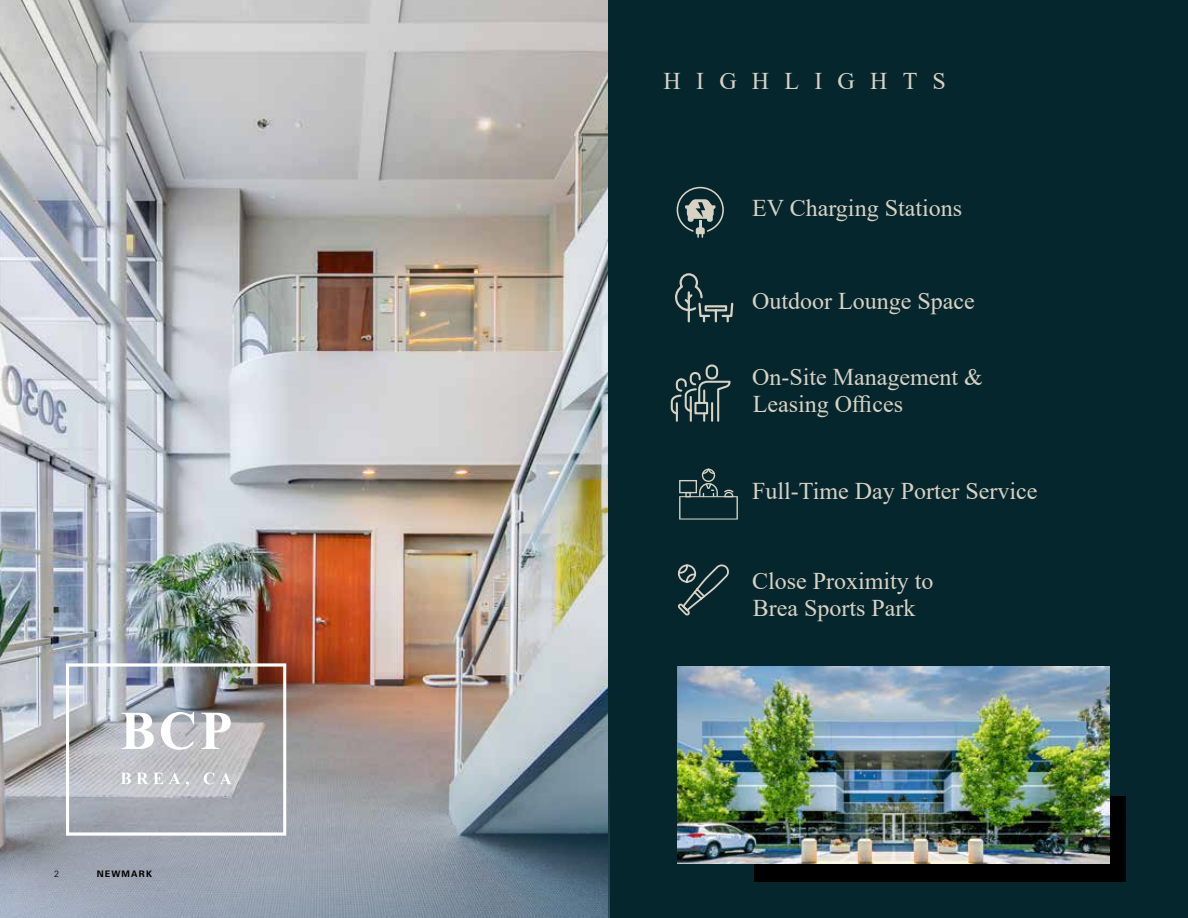
<style>
.page{position:relative;width:1188px;height:918px;background:#fff}
.page>*{position:absolute;margin:0;border:0;box-sizing:border-box;transform-origin:0 0}
.t1{font:24px/27px "Times New Roman";color:#d7d2c4}
.t2{font:24px "Times New Roman";letter-spacing:.635em;color:#d7d2c4}
.t3{font:700 9px "Univers LT Pro 65";letter-spacing:.125em;color:#000}
.t4{font:300 9px "Univers LT Pro 45";color:#000}
</style>
<div class="page">
<div style="left:608px;top:0;width:580px;height:918px;background:#05262d"></div>
<img style="left:0;top:0;width:608px;height:627px">
<img style="left:0;top:627px;width:609px;height:291px">
<div style="left:754px;top:796px;width:372px;height:86px;background:#000"></div>
<img style="left:678px;top:667px;width:432px;height:197px">
<svg style="left:66px;top:663px;width:220px;height:173px;background:#b0b1b7"></svg>
<svg style="left:677px;top:187px;width:47px;height:51px"></svg>
<svg style="left:675px;top:273px;width:59px;height:50px"></svg>
<svg style="left:677px;top:564px;width:52px;height:52px"></svg>
<svg style="left:679px;top:469px;width:59px;height:51px"></svg>
<div style="left:706px;top:365px;width:12px;height:14px;border:2px solid #d7d2c4;border-radius:5px"></div>
<svg style="left:670px;top:371px;width:61px;height:51px"></svg>
<p class="t4" style="left:54px;top:867px;width:7px">2</p>
<p class="t3" style="left:97px;top:867px;width:57px">NEWMARK</p>
<p class="t2" style="left:664px;top:64px;width:284px">HIGHLIGHTS</p>
<p class="t1" style="left:752px;top:194px;width:211px">EV Charging Stations</p>
<p class="t1" style="left:752px;top:287px;width:224px">Outdoor Lounge Space</p>
<p class="t1" style="left:752px;top:362px;width:232px">On-Site Management &amp;<br>Leasing Offices</p>
<p class="t1" style="left:752px;top:477px;width:287px">Full-Time Day Porter Service</p>
<p class="t1" style="left:752px;top:566px;width:183px">Close Proximity to<br>Brea Sports Park</p>
</div>
